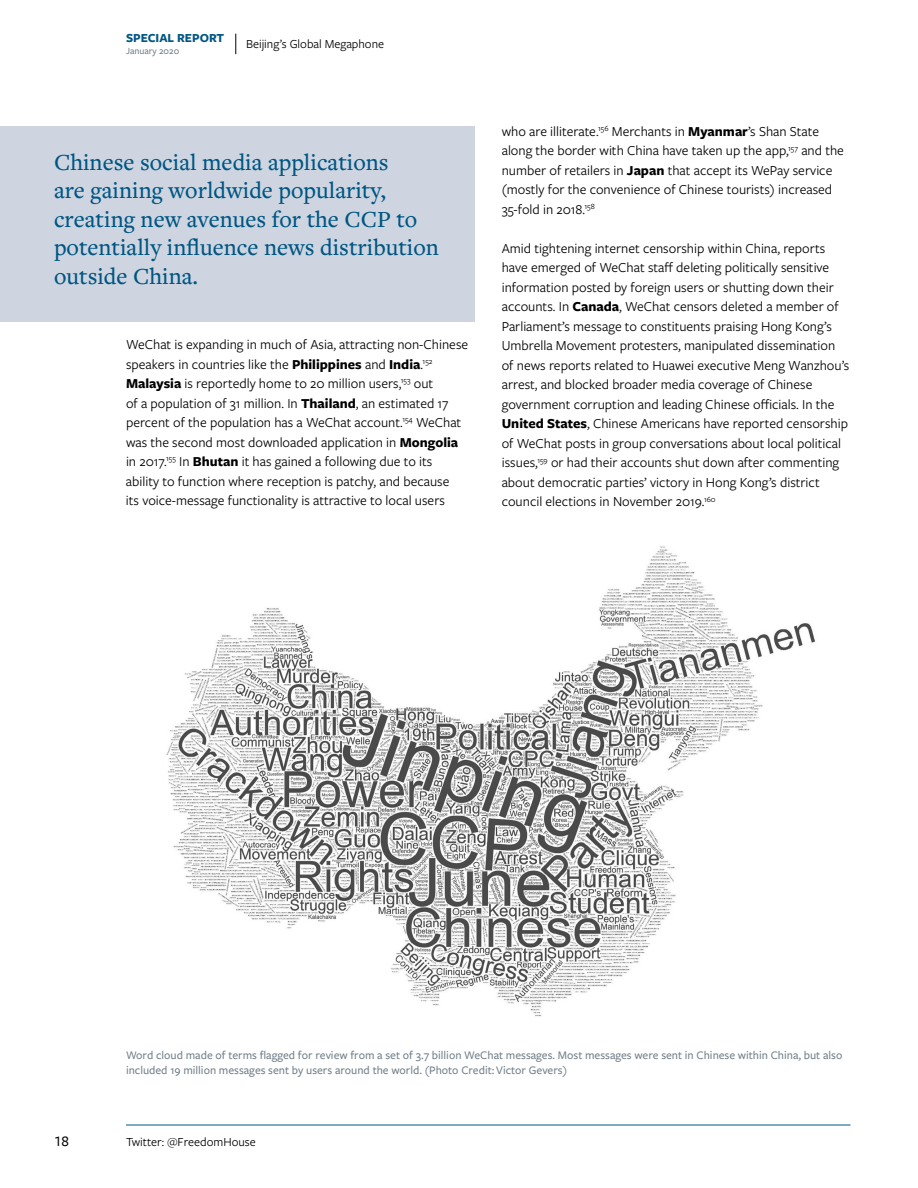
<style>
.page{position:relative;width:918px;height:1188px;background:#fff}
.page>*{position:absolute;margin:0;border:0;box-sizing:border-box;transform-origin:0 0}
.t1{font:500 24px/28.5px "Freight Text Pro";color:#005682}
.t2{font:500 15px "Freight Sans Pro";color:#000}
.t3{font:14.25px/19.5px "Freight Sans Pro";color:#000}
.t4{font:12.75px "Freight Sans Pro";color:#000}
.t5{font:700 12.75px "Freight Sans Pro";color:#005682}
.t6{font:500 12px/15px "Freight Sans Pro";color:#72808a}
.t7{font:500 9.75px "Freight Sans Pro";color:#72808a}
.s1{font-weight:700}
</style>
<div class="page">
<div style="left:0;top:126px;width:475px;height:195px;background:#ced5e1"></div>
<img style="left:166px;top:546px;width:649px;height:471px">
<hr style="left:126px;top:1125px;width:724px;height:1px;background:#005682">
<svg style="left:236px;top:34px;width:1px;height:20px"></svg>
<p class="t5" style="left:126px;top:29px;width:100px">SPECIAL REPORT</p>
<p class="t7" style="left:126px;top:44px;width:55px">January 2020</p>
<p class="t4" style="left:246px;top:35px;width:140px">Beijing’s Global Megaphone</p>
<h1 class="t1" style="left:54px;top:147px;width:387px">Chinese social media applications<br>are gaining worldwide popularity, creating new avenues for the CCP to potentially influence news distribution outside China.</h1>
<p class="t3" style="left:126px;top:334px;width:344px">WeChat is expanding in much of Asia, attracting non-Chinese speakers in countries like the <span class="s1">Philippines</span> and <span class="s1">India</span>.<sup>152<br></sup><span class="s1">Malaysia</span> is reportedly home to 20 million users,<sup>153</sup> out<br>of a population of 31 million. In <span class="s1">Thailand</span>, an estimated 17 percent of the population has a WeChat account.<sup>154</sup> WeChat was the second most downloaded application in <span class="s1">Mongolia </span>in 2017.<sup>155</sup> In <span class="s1">Bhutan</span> it has gained a following due to its ability to function where reception is patchy, and because<br>its voice-message functionality is attractive to local users</p>
<p class="t3" style="left:502px;top:121px;width:344px">who are illiterate.<sup>156</sup> Merchants in <span class="s1">Myanmar</span>’s Shan State along the border with China have taken up the app,<sup>157</sup> and the number of retailers in <span class="s1">Japan</span> that accept its WePay service (mostly for the convenience of Chinese tourists) increased 35-fold in 2018.<sup>158</sup></p>
<p class="t3" style="left:502px;top:238px;width:349px">Amid tightening internet censorship within China, reports have emerged of WeChat staff deleting politically sensitive information posted by foreign users or shutting down their accounts. In <span class="s1">Canada</span>, WeChat censors deleted a member of Parliament’s message to constituents praising Hong Kong’s Umbrella Movement protesters, manipulated dissemination of news reports related to Huawei executive Meng Wanzhou’s arrest, and blocked broader media coverage of Chinese government corruption and leading Chinese officials. In the <span class="s1">United States</span>, Chinese Americans have reported censorship of WeChat posts in group conversations about local political issues,<sup>159</sup> or had their accounts shut down after commenting about democratic parties’ victory in Hong Kong’s district council elections in November 2019.<sup>160</sup></p>
<p class="t6" style="left:126px;top:1047px;width:718px">Word cloud made of terms flagged for review from a set of 3.7 billion WeChat messages. Most messages were sent in Chinese within China, but also included 19 million messages sent by users around the world. (Photo Credit: Victor Gevers)</p>
<p class="t2" style="left:54px;top:1131px;width:16px">18</p>
<p class="t4" style="left:126px;top:1133px;width:131px">Twitter: @FreedomHouse</p>
</div>
